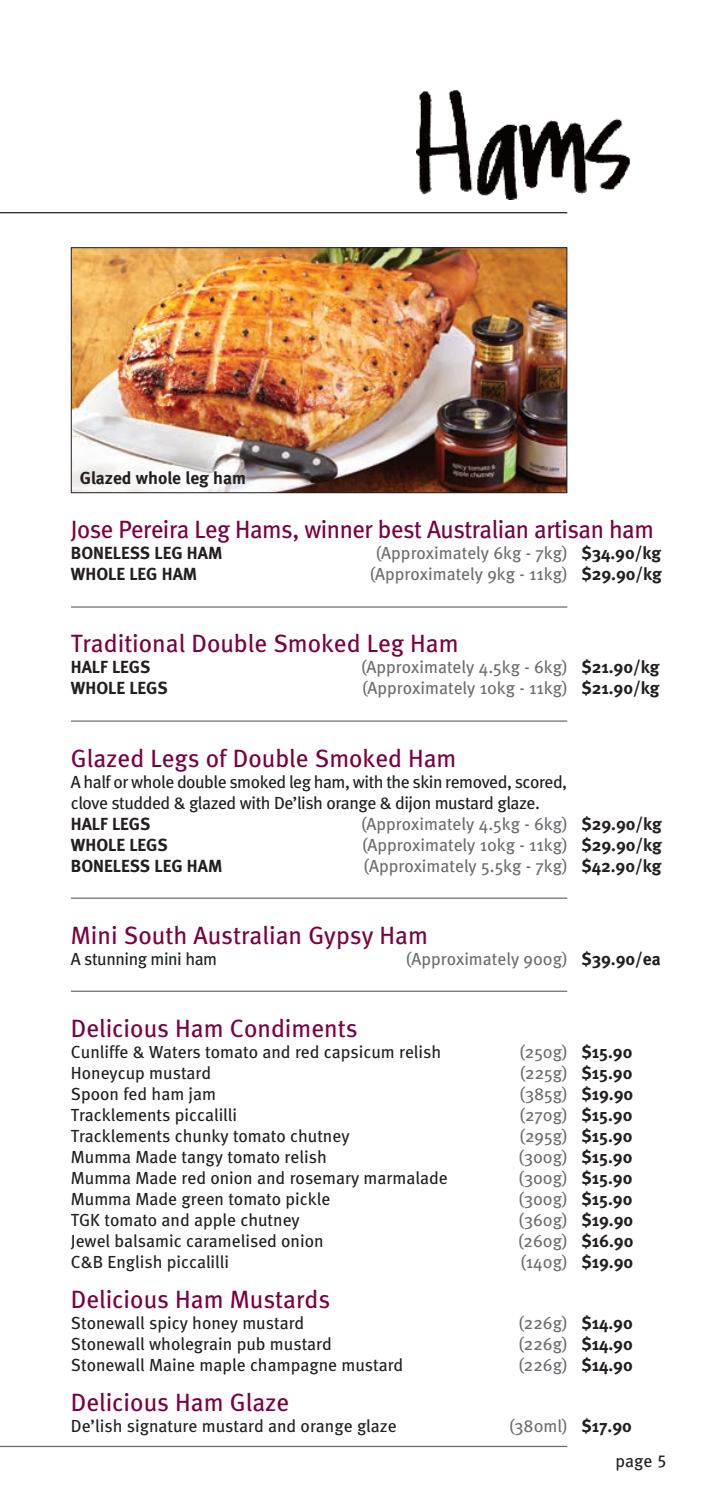
<style>
.page{position:relative;width:702px;height:1489px;background:#fff}
.page>*{position:absolute;margin:0;border:0;box-sizing:border-box;transform-origin:0 0}
.Heading{font:25px "Meta";color:#7c0040}
.Heading-2{font:25px "Meta";letter-spacing:-.02em;color:#7c0040}
.Body_no_right_indent{font:17.5px "Meta";color:#231f20}
.Serves{font:17.5px "Meta";color:#6c6d70}
.Body_no_right_indent-2{font:17.5px "Meta";color:#6c6d70}
.Body{font:17.5px/21px "Meta";letter-spacing:-.025em;color:#231f20}
.Serves-2{font:700 17.5px "Meta";color:#231f20}
.Serves-3{font:17.5px "Meta";letter-spacing:-.025em;color:#231f20}
.t1{font:17.5px "Meta Book LF";color:#231f20}
.s1{font-weight:700;color:#231f20}
</style>
<div class="page">
<img style="left:73px;top:249px;width:492px;height:242px">
<div style="left:71px;top:247px;width:496px;height:246px;border:1px solid #231f20"></div>
<img style="left:416px;top:89px;width:214px;height:111px">
<hr style="left:0;top:212px;width:567px;height:1px;background:#231f20">
<hr style="left:0;top:1445px;width:567px;height:1px;background:#6c6d70">
<hr style="left:71px;top:606px;width:496px;height:1px;background:#6c6d70">
<hr style="left:71px;top:720px;width:496px;height:1px;background:#6c6d70">
<hr style="left:71px;top:897px;width:496px;height:1px;background:#6c6d70">
<hr style="left:71px;top:990px;width:496px;height:1px;background:#6c6d70">
<p class="Serves-2" style="left:80px;top:468px;width:168px">Glazed whole leg ham</p>
<p class="Heading-2" style="left:71px;top:515px;width:584px">Jose Pereira Leg Hams, winner best Australian artisan ham</p>
<p class="Serves-2" style="left:71px;top:543px;width:153px">BONELESS LEG HAM</p>
<p class="Serves" style="left:376px;top:543px;width:286px">(Approximately 6kg - 7kg) <span class="s1">$34.90/kg</span></p>
<p class="Serves-2" style="left:71px;top:564px;width:128px">WHOLE LEG HAM</p>
<p class="Serves" style="left:370px;top:564px;width:293px">(Approximately 9kg - 11kg) <span class="s1">$29.90/kg</span></p>
<p class="Heading" style="left:71px;top:629px;width:389px">Traditional Double Smoked Leg Ham</p>
<p class="Serves-2" style="left:71px;top:657px;width:81px">HALF LEGS</p>
<p class="Serves" style="left:361px;top:657px;width:300px">(Approximately 4.5kg - 6kg) <span class="s1">$21.90/kg</span></p>
<p class="Serves-2" style="left:71px;top:678px;width:98px">WHOLE LEGS</p>
<p class="Serves" style="left:362px;top:678px;width:298px">(Approximately 10kg - 11kg) <span class="s1">$21.90/kg</span></p>
<p class="Heading" style="left:71px;top:743px;width:387px">Glazed Legs of Double Smoked Ham</p>
<p class="Body" style="left:71px;top:770px;width:498px">A half or whole double smoked leg ham, with the skin removed, scored, clove studded &amp; glazed with De’lish orange &amp; dijon mustard glaze.</p>
<p class="Serves-2" style="left:71px;top:813px;width:81px">HALF LEGS</p>
<p class="Serves" style="left:361px;top:813px;width:302px">(Approximately 4.5kg - 6kg) <span class="s1">$29.90/kg</span></p>
<p class="Serves-2" style="left:71px;top:834px;width:98px">WHOLE LEGS</p>
<p class="Serves" style="left:362px;top:834px;width:301px">(Approximately 10kg - 11kg) <span class="s1">$29.90/kg</span></p>
<p class="Serves-2" style="left:71px;top:855px;width:153px">BONELESS LEG HAM</p>
<p class="Serves" style="left:364px;top:855px;width:299px">(Approximately 5.5kg - 7kg) <span class="s1">$42.90/kg</span></p>
<p class="Heading" style="left:71px;top:920px;width:358px">Mini South Australian Gypsy Ham</p>
<p class="Serves-3" style="left:71px;top:948px;width:148px">A stunning mini ham</p>
<p class="Serves" style="left:406px;top:948px;width:256px">(Approximately 900g) <span class="s1">$39.90/ea</span></p>
<p class="Heading" style="left:71px;top:1013px;width:288px">Delicious Ham Condiments</p>
<p class="Body_no_right_indent" style="left:71px;top:1041px;width:372px">Cunliffe &amp; Waters tomato and red capsicum relish</p>
<p class="Body_no_right_indent-2" style="left:519px;top:1041px;width:114px">(250g) <span class="s1">$15.90</span></p>
<p class="Body_no_right_indent" style="left:71px;top:1062px;width:142px">Honeycup mustard</p>
<p class="Body_no_right_indent-2" style="left:520px;top:1062px;width:114px">(225g) <span class="s1">$15.90</span></p>
<p class="Body_no_right_indent" style="left:71px;top:1083px;width:147px">Spoon fed ham jam</p>
<p class="Body_no_right_indent-2" style="left:520px;top:1083px;width:115px">(385g) <span class="s1">$19.90</span></p>
<p class="Body_no_right_indent" style="left:71px;top:1104px;width:168px">Tracklements piccalilli</p>
<p class="Body_no_right_indent-2" style="left:520px;top:1104px;width:114px">(270g) <span class="s1">$15.90</span></p>
<p class="Body_no_right_indent" style="left:71px;top:1125px;width:280px">Tracklements chunky tomato chutney</p>
<p class="Body_no_right_indent-2" style="left:520px;top:1125px;width:114px">(295g) <span class="s1">$15.90</span></p>
<p class="Body_no_right_indent" style="left:71px;top:1146px;width:257px">Mumma Made tangy tomato relish</p>
<p class="Body_no_right_indent-2" style="left:519px;top:1146px;width:115px">(300g) <span class="s1">$15.90</span></p>
<p class="Body_no_right_indent" style="left:71px;top:1167px;width:378px">Mumma Made red onion and rosemary marmalade</p>
<p class="Body_no_right_indent-2" style="left:519px;top:1167px;width:115px">(300g) <span class="s1">$15.90</span></p>
<p class="Body_no_right_indent" style="left:71px;top:1188px;width:261px">Mumma Made green tomato pickle</p>
<p class="Body_no_right_indent-2" style="left:519px;top:1188px;width:115px">(300g) <span class="s1">$15.90</span></p>
<p class="Body_no_right_indent" style="left:71px;top:1209px;width:230px">TGK tomato and apple chutney</p>
<p class="Body_no_right_indent-2" style="left:519px;top:1209px;width:116px">(360g) <span class="s1">$19.90</span></p>
<p class="Body_no_right_indent" style="left:71px;top:1230px;width:254px">Jewel balsamic caramelised onion</p>
<p class="Body_no_right_indent-2" style="left:518px;top:1230px;width:117px">(260g) <span class="s1">$16.90</span></p>
<p class="Body_no_right_indent" style="left:71px;top:1251px;width:160px">C&amp;B English piccalilli</p>
<p class="Body_no_right_indent-2" style="left:520px;top:1251px;width:114px">(140g) <span class="s1">$19.90</span></p>
<p class="Heading" style="left:71px;top:1284px;width:261px">Delicious Ham Mustards</p>
<p class="Body_no_right_indent" style="left:71px;top:1312px;width:235px">Stonewall spicy honey mustard</p>
<p class="Body_no_right_indent-2" style="left:518px;top:1312px;width:115px">(226g) <span class="s1">$14.90</span></p>
<p class="Body_no_right_indent" style="left:71px;top:1333px;width:262px">Stonewall wholegrain pub mustard</p>
<p class="Body_no_right_indent-2" style="left:518px;top:1333px;width:115px">(226g) <span class="s1">$14.90</span></p>
<p class="Body_no_right_indent" style="left:71px;top:1354px;width:334px">Stonewall Maine maple champagne mustard</p>
<p class="Body_no_right_indent-2" style="left:518px;top:1354px;width:115px">(226g) <span class="s1">$14.90</span></p>
<p class="Heading" style="left:71px;top:1387px;width:220px">Delicious Ham Glaze</p>
<p class="Body_no_right_indent" style="left:71px;top:1415px;width:327px">De’lish signature mustard and orange glaze</p>
<p class="Body_no_right_indent-2" style="left:509px;top:1415px;width:124px">(380ml) <span class="s1">$17.90</span></p>
<p class="t1" style="left:615px;top:1450px;width:53px">page 5</p>
</div>
